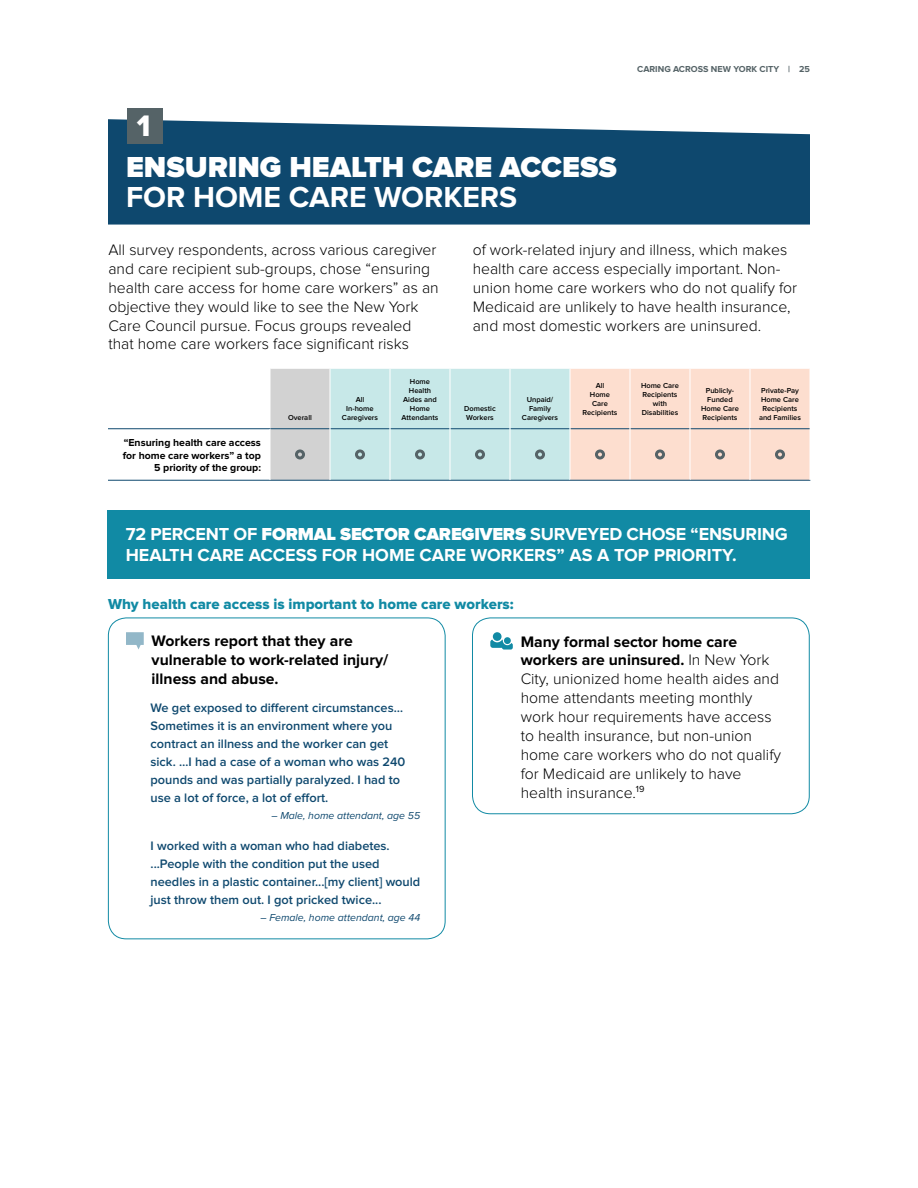
<style>
.page{position:relative;width:918px;height:1188px;background:#fff}
.page>*{position:absolute;margin:0;border:0;box-sizing:border-box;transform-origin:0 0}
.t1{font:30.75px "Proxima Nova Extrabld";color:#fff}
.t2{font:900 30px "Proxima Nova";color:#fff}
.t3{font:700 30px "Proxima Nova";color:#fff}
.t4{font:700 18px/21px "Proxima Nova";color:#fff}
.t5{font:300 15.75px/18.9px "Proxima Nova";color:#000}
.t6{font:700 15.75px/18.9px "Proxima Nova";color:#000}
.t7{font:15px "Proxima Nova Extrabld";color:#118aa4}
.t8{font:600 12.75px/18px "Proxima Nova";color:#0e486e}
.t9{font:700 10.5px/12.6px "Proxima Nova";color:#000;text-align:right}
.t10{font:italic 10.5px "Proxima Nova";color:#0e486e}
.t11{font:700 9px "Proxima Nova";color:#556367}
.t12{font:600 7.5px/9px "Proxima Nova";color:#000;text-align:center}
.s1{font-weight:900}
.s2{font-weight:700}
</style>
<div class="page">
<svg style="left:108px;top:119px;width:702px;height:106px;background:#205679"></svg>
<svg style="left:271px;top:369px;width:539px;height:111px;background:#dfe0da"></svg>
<hr style="left:270px;top:428px;width:60px;height:1px;background:#0e486e">
<hr style="left:330px;top:428px;width:60px;height:1px;background:#0e486e">
<hr style="left:390px;top:428px;width:60px;height:1px;background:#0e486e">
<hr style="left:450px;top:428px;width:60px;height:1px;background:#0e486e">
<hr style="left:510px;top:428px;width:60px;height:1px;background:#0e486e">
<hr style="left:570px;top:428px;width:60px;height:1px;background:#0e486e">
<hr style="left:630px;top:428px;width:60px;height:1px;background:#0e486e">
<hr style="left:690px;top:428px;width:60px;height:1px;background:#0e486e">
<hr style="left:270px;top:480px;width:60px;height:1px;background:#0e486e">
<hr style="left:330px;top:480px;width:60px;height:1px;background:#0e486e">
<hr style="left:390px;top:480px;width:60px;height:1px;background:#0e486e">
<hr style="left:450px;top:480px;width:60px;height:1px;background:#0e486e">
<hr style="left:510px;top:480px;width:60px;height:1px;background:#0e486e">
<hr style="left:690px;top:480px;width:60px;height:1px;background:#0e486e">
<hr style="left:750px;top:480px;width:60px;height:1px;background:#0e486e">
<hr style="left:270px;top:369px;width:1px;height:60px;background:#fff">
<hr style="left:330px;top:369px;width:1px;height:60px;background:#fff">
<hr style="left:390px;top:369px;width:1px;height:60px;background:#fff">
<hr style="left:450px;top:369px;width:1px;height:60px;background:#fff">
<hr style="left:510px;top:369px;width:1px;height:60px;background:#fff">
<hr style="left:630px;top:369px;width:1px;height:60px;background:#fff">
<hr style="left:750px;top:369px;width:1px;height:60px;background:#fff">
<hr style="left:330px;top:429px;width:1px;height:51px;background:#fff">
<hr style="left:390px;top:429px;width:1px;height:51px;background:#fff">
<hr style="left:450px;top:429px;width:1px;height:51px;background:#fff">
<hr style="left:510px;top:429px;width:1px;height:51px;background:#fff">
<hr style="left:630px;top:429px;width:1px;height:51px;background:#fff">
<hr style="left:750px;top:429px;width:1px;height:51px;background:#fff">
<hr style="left:750px;top:428px;width:60px;height:1px;background:#0e486e">
<hr style="left:108px;top:428px;width:162px;height:1px;background:#0e486e">
<hr style="left:108px;top:480px;width:162px;height:1px;background:#0e486e">
<hr style="left:570px;top:369px;width:1px;height:60px;background:#fff">
<hr style="left:690px;top:369px;width:1px;height:60px;background:#fff">
<hr style="left:570px;top:429px;width:1px;height:51px;background:#fff">
<hr style="left:690px;top:429px;width:1px;height:51px;background:#fff">
<hr style="left:570px;top:480px;width:60px;height:1px;background:#0e486e">
<hr style="left:630px;top:480px;width:60px;height:1px;background:#0e486e">
<div style="left:295px;top:449px;width:10px;height:11px;border:3px solid #556367;border-radius:50%"></div>
<div style="left:355px;top:449px;width:10px;height:11px;border:3px solid #556367;border-radius:50%"></div>
<div style="left:415px;top:449px;width:10px;height:11px;border:3px solid #556367;border-radius:50%"></div>
<div style="left:475px;top:449px;width:10px;height:11px;border:3px solid #556367;border-radius:50%"></div>
<div style="left:535px;top:449px;width:10px;height:11px;border:3px solid #556367;border-radius:50%"></div>
<div style="left:595px;top:449px;width:10px;height:11px;border:3px solid #556367;border-radius:50%"></div>
<div style="left:655px;top:449px;width:10px;height:11px;border:3px solid #556367;border-radius:50%"></div>
<div style="left:715px;top:449px;width:10px;height:11px;border:3px solid #556367;border-radius:50%"></div>
<div style="left:775px;top:449px;width:10px;height:11px;border:3px solid #556367;border-radius:50%"></div>
<div style="left:128px;top:108px;width:35px;height:35px;background:#556367"></div>
<div style="left:108px;top:510px;width:702px;height:69px;background:#118aa4"></div>
<div style="left:108px;top:618px;width:338px;height:321px;border:1px solid #118aa4;border-radius:18px"></div>
<div style="left:472px;top:618px;width:338px;height:196px;border:1px solid #118aa4;border-radius:18px"></div>
<svg style="left:126px;top:632px;width:18px;height:17px"></svg>
<div style="left:493px;top:632px;width:9px;height:9px;background:#118aa4;border-radius:50%"></div>
<svg style="left:490px;top:640px;width:23px;height:10px"></svg>
<div style="left:504px;top:637px;width:7px;height:7px;background:#118aa4;border-radius:50%"></div>
<p class="t11" style="left:637px;top:65px;width:174px">Caring Across new york city | 25</p>
<h1 class="t1" style="left:137px;top:112px;width:15px">1</h1>
<h2 class="t2" style="left:126px;top:153px;width:492px">ENSURING HEALTH CARE ACCESS</h2>
<h2 class="t3" style="left:126px;top:183px;width:393px">for home care workers</h2>
<p class="t5" style="left:108px;top:241px;width:332px">All survey respondents, across various caregiver and care recipient sub-groups, chose “ensuring health care access for home care workers” as an objective they would like to see the New York Care Council pursue. Focus groups revealed that home care workers face significant risks</p>
<p class="t5" style="left:473px;top:241px;width:326px">of work-related injury and illness, which makes health care access especially important. Non&shy;union home care workers who do not qualify for Medicaid are unlikely to have health insurance, and most domestic workers are uninsured.</p>
<p class="t9" style="left:123px;top:437px;width:140px">“Ensuring health care access for home care workers” a top<br>5 priority of the group:</p>
<p class="t12" style="left:288px;top:413px;width:25px">Overall</p>
<p class="t12" style="left:342px;top:395px;width:38px">All<br>In-home<br>Caregivers</p>
<p class="t12" style="left:402px;top:377px;width:38px">Home<br>Health<br>Aides and<br>Home<br>Attendants</p>
<p class="t12" style="left:464px;top:404px;width:33px;text-align:left">Domestic<br>Workers</p>
<p class="t12" style="left:522px;top:395px;width:38px">Unpaid/<br>Family<br>Caregivers</p>
<p class="t12" style="left:583px;top:382px;width:36px">All<br>Home<br>Care<br>Recipients</p>
<p class="t12" style="left:641px;top:382px;width:40px">Home Care<br>Recipients with<br>Disabilities</p>
<p class="t12" style="left:701px;top:386px;width:40px">Publicly-<br>Funded<br>Home Care<br>Recipients</p>
<p class="t12" style="left:759px;top:386px;width:43px">Private-Pay<br>Home Care<br>Recipients and Families</p>
<p class="t4" style="left:126px;top:525px;width:663px">72 pe rce nt of <span class="s1">FORMAL SECTOR CAREGIVERS</span> surveyed chose “ensuring health care acce</p>
<p class="t4" style="left:296px;top:546px;width:443px">ss for home care workers” as a top priority.</p>
<p class="t7" style="left:108px;top:597px;width:407px">Why health care access is important to home care workers:</p>
<p class="t6" style="left:152px;top:632px;width:238px">Workers report that they are vulnerable to work-related injury/ illness and abuse.</p>
<p class="t5" style="left:521px;top:633px;width:262px;text-indent:-8px"><span class="s2">Many formal sector home care workers are uninsured.</span> In New York<br>City, unionized home health aides and home attendants meeting monthly work hour requirements have access to health insurance, but non-union home care workers who do not qualify for Medicaid are unlikely to have health insurance.<sup>19</sup></p>
<p class="t8" style="left:151px;top:699px;width:256px">We get exposed to different circumstances… Sometimes it is an environment where you contract an illness and the worker can get sick. …I had a case of a woman who was 240 pounds and was partially paralyzed. I had to use a lot of force, a lot of effort.</p>
<p class="t10" style="left:271px;top:810px;width:150px">– Male, home attendant, age 55</p>
<p class="t8" style="left:151px;top:837px;width:271px">I worked with a woman who had diabetes. ...People with the condition put the used needles in a plastic container...[my client] would just throw them out. I got pricked twice...</p>
<p class="t10" style="left:260px;top:913px;width:161px">– Female, home attendant, age 44</p>
</div>
